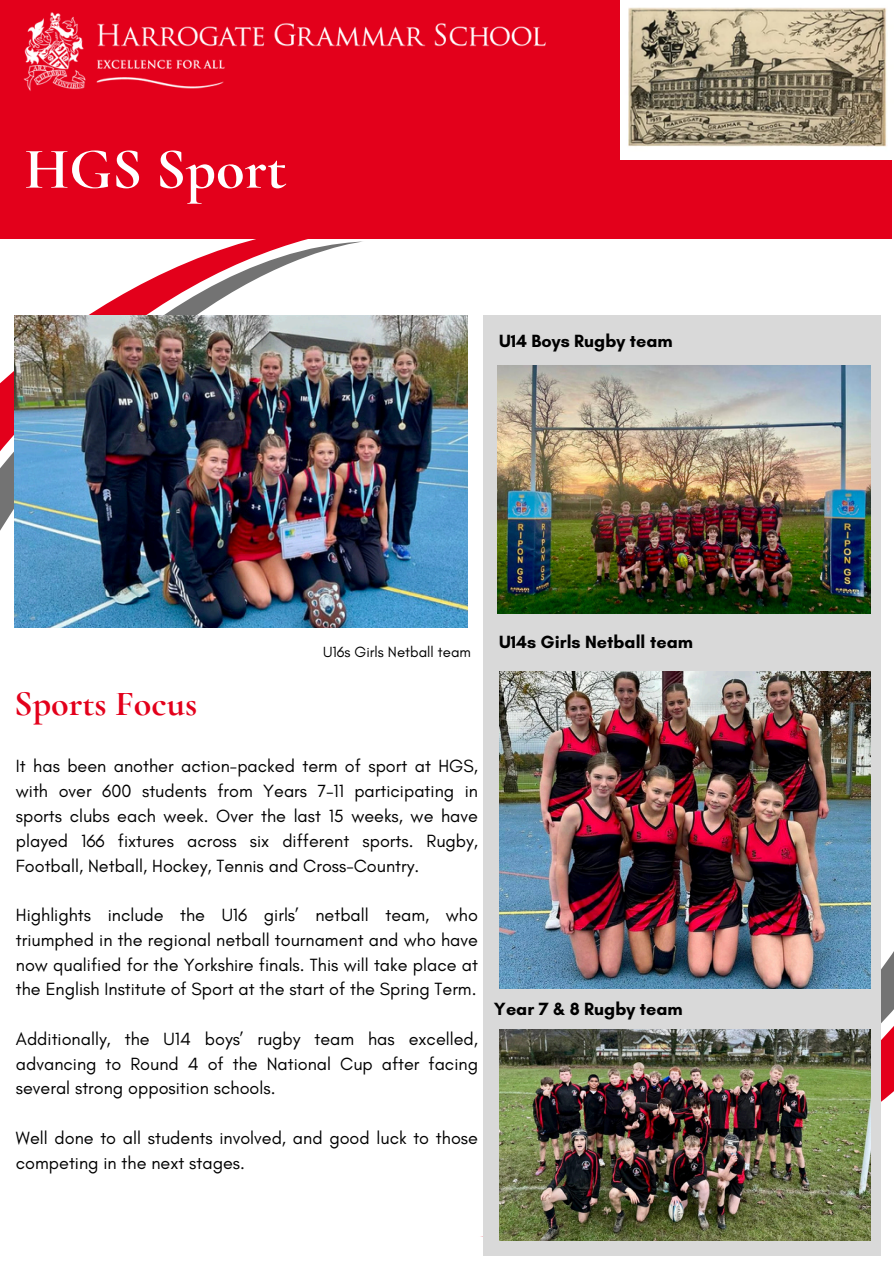
<style>
.page{position:relative;width:894px;height:1264px;background:#fff}
.page>*{position:absolute;margin:0;border:0;box-sizing:border-box;transform-origin:0 0}
.t1{font:700 58.5px "Cormorant Garamond";color:#fff}
.t2{font:700 36px "Cormorant Garamond";color:#e3001b}
.t3{font:18px/24.8px "Glacial Indifference";color:#000;text-align:justify}
.t4{font:700 18px "Glacial Indifference";color:#000}
.t5{font:15px "Glacial Indifference";color:#000}
</style>
<div class="page">
<div style="left:0;top:0;width:891px;height:239px;background:#e3001b"></div>
<svg style="left:0;top:239px;width:435px;height:292px"></svg>
<svg style="left:480px;top:851px;width:413px;height:405px"></svg>
<div style="left:483px;top:316px;width:397px;height:940px;background:#d9d9d9"></div>
<img style="left:23px;top:12px;width:523px;height:79px">
<img style="left:14px;top:316px;width:454px;height:311px">
<img style="left:497px;top:365px;width:373px;height:248px">
<img style="left:499px;top:1029px;width:371px;height:211px">
<img style="left:499px;top:671px;width:371px;height:317px">
<img style="left:620px;top:0;width:271px;height:160px">
<p class="t1" style="left:24px;top:134px;width:263px">HGS Sport</p>
<h3 class="t4" style="left:499px;top:329px;width:175px">U14 Boys Rugby team</h3>
<p class="t2" style="left:14px;top:681px;width:184px">Sports Focus</p>
<h3 class="t5" style="left:323px;top:643px;width:149px">U16s Girls Netball team</h3>
<h1 class="t3" style="left:16px;top:753px;width:463px">It has been another action-packed term of sport at HGS, with over 600 students from Years 7–11 participating in sports clubs each week. Over the last 15 weeks, we have played 166 fixtures across six different sports. Rugby, Football, Netball, Hockey, Tennis and Cross-Country.</h1>
<p class="t3" style="left:16px;top:902px;width:463px">Highlights include the U16 girls’ netball team, who triumphed in the regional netball tournament and who have now qualified for the Yorkshire finals. This will take place at the English Institute of Sport at the start of the Spring Term.</p>
<p class="t3" style="left:16px;top:1026px;width:463px">Additionally, the U14 boys’ rugby team has excelled, advancing to Round 4 of the National Cup after facing several strong opposition schools.</p>
<h3 class="t3" style="left:16px;top:1125px;width:463px">Well done to all students involved, and good luck to those competing in the next stages.</h3>
<p class="t4" style="left:499px;top:631px;width:195px">U14s Girls Netball team</p>
<p class="t4" style="left:494px;top:997px;width:190px">Year 7 &amp; 8 Rugby team</p>
</div>
